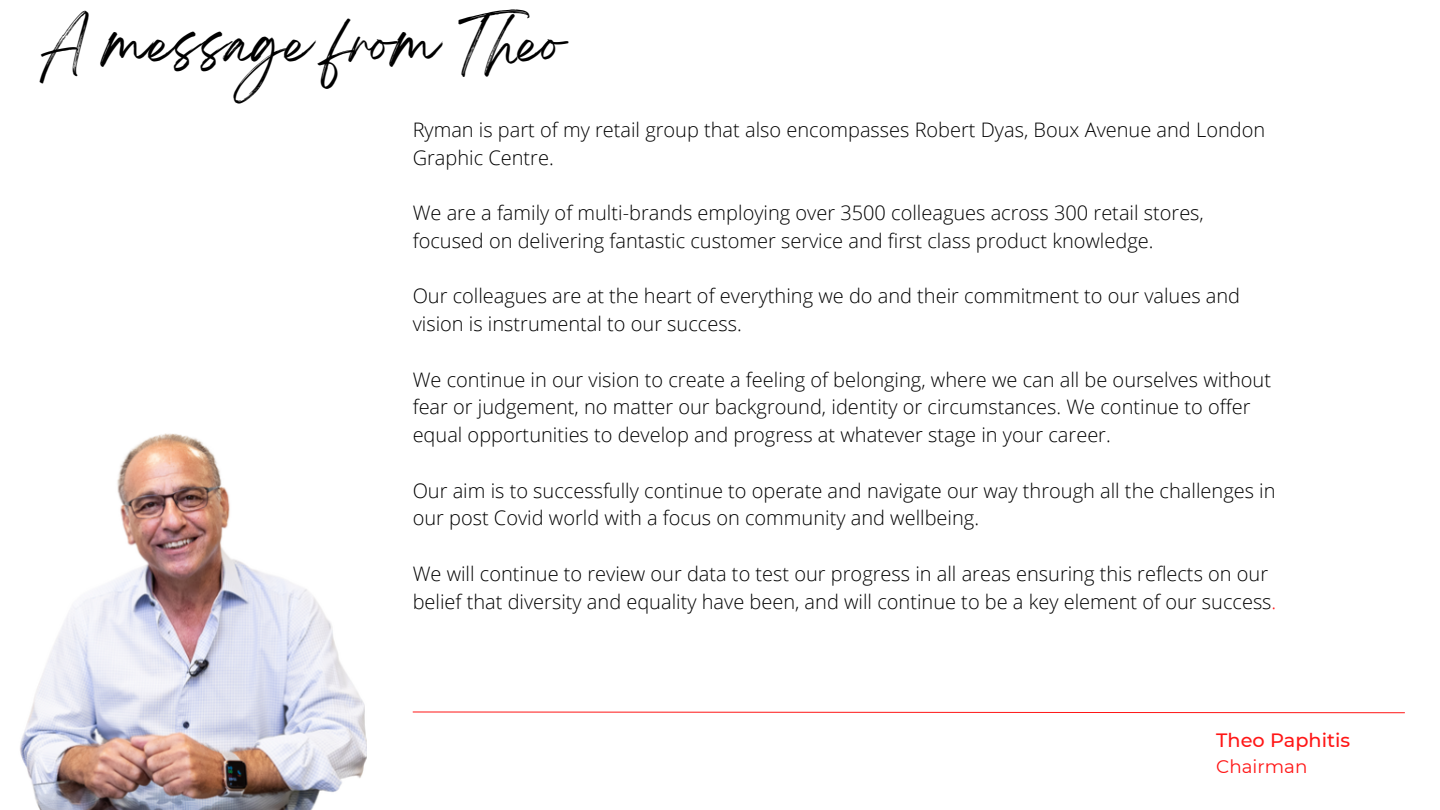
<style>
.page{position:relative;width:1440px;height:810px;background:#fff}
.page>*{position:absolute;margin:0;border:0;box-sizing:border-box;transform-origin:0 0}
.t1{font:49.3px "Breathing";color:#000}
.t2{font:300 20px/27.8px "Open Sans";color:#000}
.t3{font:500 19.3px "Montserrat";color:#ff1616}
.t4{font:18.3px "Montserrat";color:#ff1616}
.s1{color:#ff1616}
</style>
<div class="page">
<svg style="left:412px;top:711px;width:993px;height:2px"></svg>
<img style="left:20px;top:433px;width:346px;height:377px">
<h1 class="t1" style="left:41px;top:29px;width:525px">A message from Theo</h1>
<p class="t2" style="left:413px;top:115px;width:854px">Ryman is part of my retail group that also encompasses Robert Dyas, Boux Avenue and London<br>Graphic Centre.</p>
<p class="t2" style="left:413px;top:198px;width:793px">We are a family of multi-brands employing over 3500 colleagues across 300 retail stores, focused on delivering fantastic customer service and first class product knowledge.</p>
<p class="t2" style="left:413px;top:282px;width:829px">Our colleagues are at the heart of everything we do and their commitment to our values and vision is instrumental to our success.</p>
<p class="t2" style="left:413px;top:365px;width:860px">We continue in our vision to create a feeling of belonging, where we can all be ourselves without fear or judgement, no matter our background, identity or circumstances. We continue to offer equal opportunities to develop and progress at whatever stage in your career.</p>
<p class="t2" style="left:413px;top:476px;width:864px">Our aim is to successfully continue to operate and navigate our way through all the challenges in our post Covid world with a focus on community and wellbeing.</p>
<p class="t2" style="left:413px;top:559px;width:865px">We will continue to review our data to test our progress in all areas ensuring this reflects on our belief that diversity and equality have been, and will continue to be a key element of our success<span class="s1">.</span></p>
<p class="t3" style="left:1216px;top:728px;width:135px">Theo Paphitis</p>
<p class="t4" style="left:1216px;top:755px;width:93px">Chairman</p>
</div>
